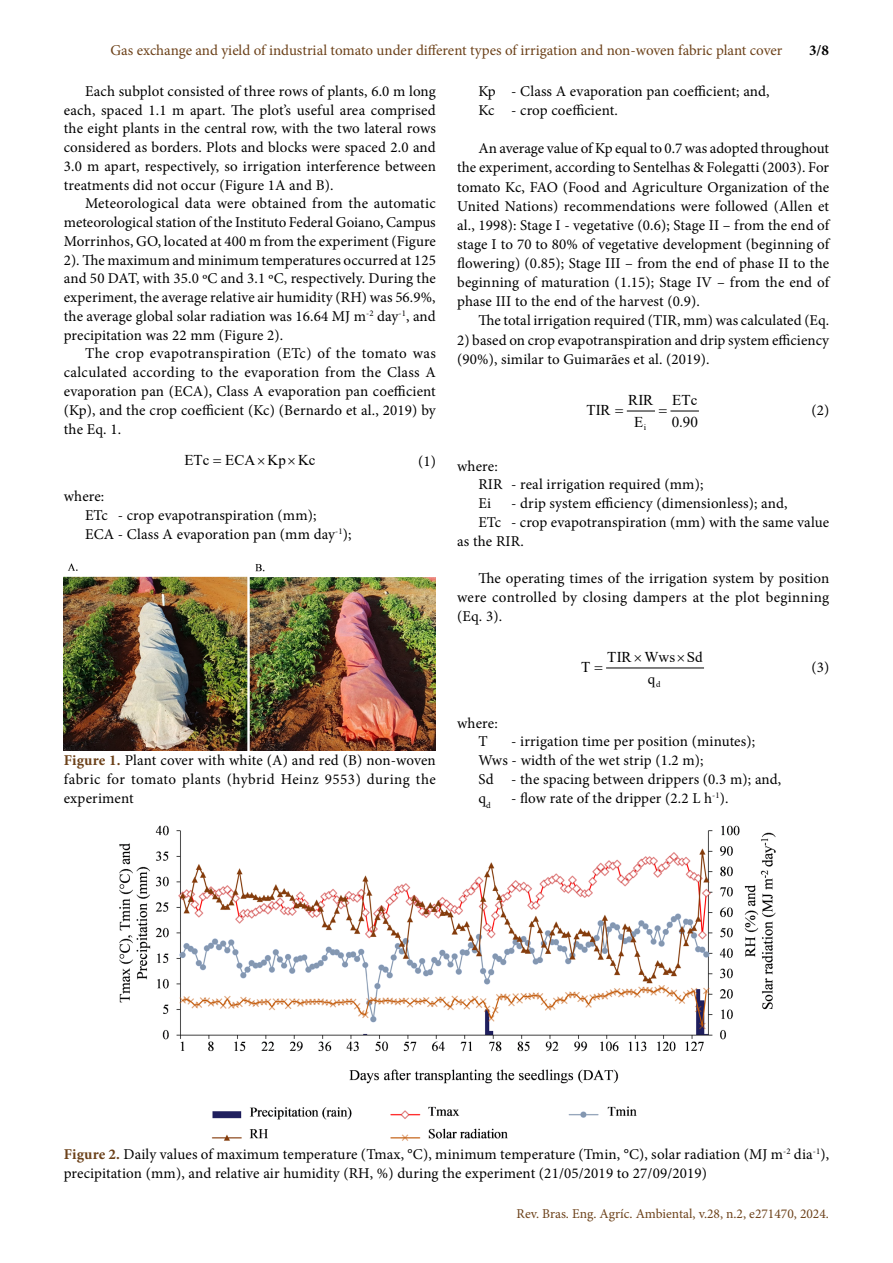
<style>
.page{position:relative;width:893px;height:1263px;background:#fff}
.page>*{position:absolute;margin:0;border:0;box-sizing:border-box;transform-origin:0 0}
.t1{font:15px/18.8px "Minion Pro";letter-spacing:.01em;color:#000}
.t2{font:15px "Minion Pro";letter-spacing:-.005em;color:#6c4119}
.t3{font:15px "Times New Roman";color:#000}
.t4{font:700 15px "Minion Pro";color:#000}
.t5{font:13.5px "Minion Pro";color:#6c4119}
.t6{font:8.7px "Times New Roman";color:#000}
.s1{font-weight:700;color:#6c4119}
</style>
<div class="page">
<img style="left:64px;top:563px;width:372px;height:187px">
<img style="left:119px;top:825px;width:657px;height:316px">
<hr style="left:607px;top:668px;width:96px;height:1px;background:#000">
<svg style="left:626px;top:410px;width:72px;height:2px"></svg>
<p class="t2" style="left:111px;top:40px;width:673px">Gas exchange and yield of industrial tomato under different types of irrigation and non-woven fabric plant cover</p>
<p class="t4" style="left:809px;top:40px;width:21px">3/8</p>
<p class="t1" style="left:64px;top:82px;width:374px;text-align:justify;text-indent:21px">Each subplot consisted of three rows of plants, 6.0 m long each, spaced 1.1 m apart. The plot’s useful area comprised the eight plants in the central row, with the two lateral rows considered as borders. Plots and blocks were spaced 2.0 and 3.0 m apart, respectively, so irrigation interference between treatments did not occur (Figure 1A and B).</p>
<p class="t1" style="left:64px;top:194px;width:374px;text-align:justify;text-indent:21px">Meteorological data were obtained from the automatic meteorological station of the Instituto Federal Goiano, Campus Morrinhos, GO, located at 400 m from the experiment (Figure 2). The maximum and minimum temperatures occurred at 125 and 50 DAT, with 35.0 ºC and 3.1 ºC, respectively. During the experiment, the average relative air humidity (RH) was 56.9%, the average global solar radiation was 16.64 MJ m<sup>-2</sup> day<sup>-1</sup>, and precipitation was 22 mm (Figure 2).</p>
<p class="t1" style="left:64px;top:344px;width:374px;text-align:justify;text-indent:21px">The crop evapotranspiration (ETc) of the tomato was calculated according to the evaporation from the Class A evaporation pan (ECA), Class A evaporation pan coefficient (Kp), and the crop coefficient (Kc) (Bernardo et al., 2019) by the Eq. 1.</p>
<p class="t3" style="left:184px;top:449px;width:133px">ETc ECA Kp Kc</p>
<p class="t1" style="left:85px;top:487px;width:268px;text-indent:-21px">where:<br>ETc - crop evapotranspiration (mm);<br>ECA - Class A evaporation pan (mm day<sup>-1</sup>);</p>
<p class="t1" style="left:418px;top:452px;width:19px">(1)</p>
<p class="t1" style="left:64px;top:751px;width:374px;text-align:justify"><span class="s1">Figure 1.</span> Plant cover with white (A) and red (B) non-woven fabric for tomato plants (hybrid Heinz 9553) during the experiment</p>
<p class="t1" style="left:478px;top:82px;width:293px;line-height:19.2px">Kp - Class A evaporation pan coefficient; and,<br>Kc - crop coefficient.</p>
<p class="t1" style="left:457px;top:139px;width:374px;line-height:19.2px;text-align:justify;text-indent:21px">An average value of Kp equal to 0.7 was adopted throughout the experiment, according to Sentelhas &amp; Folegatti (2003). For tomato Kc, FAO (Food and Agriculture Organization of the United Nations) recommendations were followed (Allen et al., 1998): Stage I - vegetative (0.6); Stage II – from the end of stage I to 70 to 80% of vegetative development (beginning of flowering) (0.85); Stage III – from the end of phase II to the beginning of maturation (1.15); Stage IV – from the end of phase III to the end of the harvest (0.9).</p>
<p class="t1" style="left:478px;top:311px;width:352px">The total irrigation required (TIR, mm) was calculated (Eq.</p>
<p class="t1" style="left:457px;top:330px;width:374px;line-height:19.2px">2) based on crop evapotranspiration and drip system efficiency (90%), similar to Guimarães et al. (2019).</p>
<p class="t3" style="left:628px;top:390px;width:26px">RIR</p>
<p class="t3" style="left:672px;top:390px;width:27px">ETc</p>
<p class="t1" style="left:812px;top:401px;width:19px">(2)</p>
<p class="t3" style="left:586px;top:399px;width:26px">TIR</p>
<p class="t3" style="left:634px;top:411px;width:11px">E</p>
<p class="t3" style="left:672px;top:411px;width:28px">0.90</p>
<p class="t1" style="left:478px;top:457px;width:227px;text-indent:-21px">where:<br>RIR - real irrigation required (mm);<br>Ei</p>
<p class="t6" style="left:644px;top:421px;width:4px">i</p>
<p class="t1" style="left:511px;top:494px;width:278px">- drip system efficiency (dimensionless); and,</p>
<p class="t1" style="left:478px;top:513px;width:352px">ETc - crop evapotranspiration (mm) with the same value</p>
<p class="t1" style="left:457px;top:532px;width:68px">as the RIR.</p>
<p class="t1" style="left:457px;top:569px;width:374px;text-align:justify;text-indent:21px">The operating times of the irrigation system by position were controlled by closing dampers at the plot beginning (Eq. 3).</p>
<p class="t3" style="left:581px;top:656px;width:11px">T</p>
<p class="t3" style="left:607px;top:646px;width:97px">TIR Wws Sd</p>
<p class="t3" style="left:648px;top:668px;width:9px">q</p>
<p class="t6" style="left:656px;top:678px;width:6px">d</p>
<p class="t1" style="left:478px;top:713px;width:21px;text-indent:-21px">where:<br>T</p>
<p class="t1" style="left:478px;top:732px;width:304px;text-indent:33px">- irrigation time per position (minutes);<br>Wws - width of the wet strip (1.2 m);<br>Sd - the spacing between drippers (0.3 m); and, q<sub>d</sub></p>
<p class="t1" style="left:511px;top:788px;width:219px">- flow rate of the dripper (2.2 L h<sup>-1</sup>).</p>
<p class="t1" style="left:812px;top:658px;width:19px">(3)</p>
<p class="t1" style="left:64px;top:1145px;width:767px"><span class="s1">Figure 2.</span> Daily values of maximum temperature (Tmax, °C), minimum temperature (Tmin, °C), solar radiation (MJ m<sup>-2</sup> dia<sup>-1</sup>), precipitation (mm), and relative air humidity (RH, %) during the experiment (21/05/2019 to 27/09/2019)</p>
<p class="t5" style="left:517px;top:1204px;width:314px">Rev. Bras. Eng. Agríc. Ambiental, v.28, n.2, e271470, 2024.</p>
</div>
